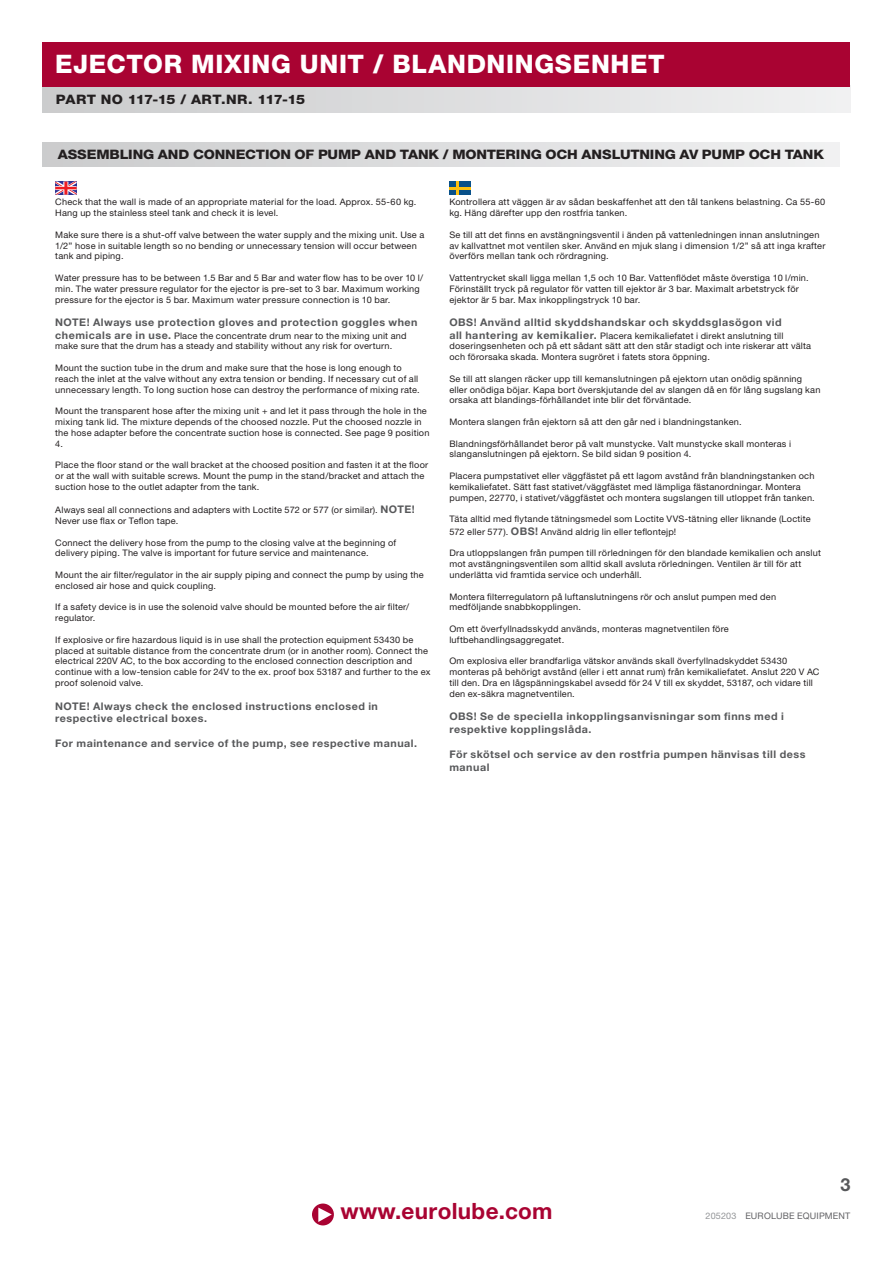
<style>
.page{position:relative;width:893px;height:1263px;background:#fff}
.page>*{position:absolute;margin:0;border:0;box-sizing:border-box;transform-origin:0 0}
.t1{font:800 25.5px "Helvetica Neue LT Std";letter-spacing:.025em;color:#fff}
.t2{font:700 22.5px "Helvetica Neue LT Std";letter-spacing:.015em;color:#a90332}
.t3{font:700 18px "Helvetica Neue LT Std";color:#57585a}
.Bildtext{font:800 13.05px "Helvetica Neue LT Std";letter-spacing:-.01em;color:#231f20;scale:1.1 1}
.Listskit{font:700 10.5px/12.6px "Helvetica Neue LT Std";letter-spacing:.045em;color:#57585a}
.Listskit-2{font:9px/10.8px "Helvetica Neue LT Std";letter-spacing:.02em;color:#231f20}
.t4{font:9px "Helvetica Neue LT Std";letter-spacing:.02em;color:#636366}
.s1{font-weight:700;font-size:10.5px;color:#57585a}
.s2{color:#939598}
</style>
<div class="page">
<div style="left:312px;top:1203px;width:22px;height:22px;background:#a90332;border-radius:50%"></div>
<svg style="left:318px;top:1207px;width:14px;height:15px"></svg>
<div style="left:43px;top:86px;width:807px;height:26px;background:linear-gradient(to right,#cbcbcc,#f0f1f2)"></div>
<div style="left:43px;top:43px;width:807px;height:44px;background:#a90332"></div>
<svg style="left:55px;top:182px;width:22px;height:13px"></svg>
<div style="left:449px;top:182px;width:22px;height:13px;background:#09518a"></div>
<svg style="left:456px;top:182px;width:3px;height:13px"></svg>
<hr style="left:449px;top:187px;width:22px;height:2px;background:#fdc111">
<div style="left:43px;top:142px;width:796px;height:25px;background:linear-gradient(to right,#cbcbcc,#f0f1f2)"></div>
<h1 class="t1" style="left:55px;top:49px;width:611px">EJECTOR MIXING UNIT / BLANDNINGSENHET</h1>
<h3 class="Bildtext" style="left:56px;top:92px;width:228px">PART NO 117-15 / ART.NR. 117-15</h3>
<p class="Bildtext" style="left:58px;top:146px;width:698px">ASSEMBLING AND CONNECTION OF PUMP AND TANK / MONTERING OCH ANSLUTNING AV PUMP OCH TANK</p>
<p class="Listskit-2" style="left:55px;top:197px;width:363px">Check that the wall is made of an appropriate material for the load. Approx. 55-60 kg.<br>Hang up the stainless steel tank and check it is level.</p>
<p class="Listskit-2" style="left:55px;top:229px;width:371px">Make sure there is a shut-off valve between the water supply and the mixing unit. Use a<br>1/2” hose in suitable length so no bending or unnecessary tension will occur between tank and piping.</p>
<p class="Listskit-2" style="left:55px;top:272px;width:370px">Water pressure has to be between 1.5 Bar and 5 Bar and water flow has to be over 10 l/ min. The water pressure regulator for the ejector is pre-set to 3 bar. Maximum working pressure for the ejector is 5 bar. Maximum water pressure connection is 10 bar.</p>
<p class="Listskit" style="left:55px;top:316px;width:364px">NOTE! Always use protection gloves and protection goggles when</p>
<p class="Listskit-2" style="left:55px;top:330px;width:353px"><span class="s1">chemicals are in use.</span> Place the concentrate drum near to the mixing unit and make sure that the drum has a steady and stability without any risk for overturn.</p>
<p class="Listskit-2" style="left:55px;top:362px;width:366px">Mount the suction tube in the drum and make sure that the hose is long enough to reach the inlet at the valve without any extra tension or bending. If necessary cut of all unnecessary length. To long suction hose can destroy the performance of mixing rate.</p>
<p class="Listskit-2" style="left:55px;top:405px;width:376px">Mount the transparent hose after the mixing unit + and let it pass through the hole in the mixing tank lid. The mixture depends of the choosed nozzle. Put the choosed nozzle in the hose adapter before the concentrate suction hose is connected. See page 9 position 4.</p>
<p class="Listskit-2" style="left:55px;top:459px;width:374px">Place the floor stand or the wall bracket at the choosed position and fasten it at the floor or at the wall with suitable screws. Mount the pump in the stand/bracket and attach the suction hose to the outlet adapter from the tank.</p>
<p class="Listskit-2" style="left:55px;top:504px;width:361px">Always seal all connections and adapters with Loctite 572 or 577 (or similar). <span class="s1">NOTE!<br></span>Never use flax or Teflon tape.</p>
<p class="Listskit-2" style="left:55px;top:537px;width:342px">Connect the delivery hose from the pump to the closing valve at the beginning of delivery piping. The valve is important for future service and maintenance.</p>
<p class="Listskit-2" style="left:55px;top:569px;width:370px">Mount the air filter/regulator in the air supply piping and connect the pump by using the enclosed air hose and quick coupling.</p>
<p class="Listskit-2" style="left:55px;top:602px;width:355px">If a safety device is in use the solenoid valve should be mounted before the air filter/ regulator.</p>
<p class="Listskit-2" style="left:55px;top:634px;width:377px">If explosive or fire hazardous liquid is in use shall the protection equipment 53430 be placed at suitable distance from the concentrate drum (or in another room). Connect the electrical 220V AC, to the box according to the enclosed connection description and continue with a low-tension cable for 24V to the ex. proof box 53187 and further to the ex proof solenoid valve.</p>
<p class="Listskit" style="left:55px;top:699px;width:324px">NOTE! Always check the enclosed instructions enclosed in respective electrical boxes.</p>
<p class="Listskit" style="left:55px;top:737px;width:363px">For maintenance and service of the pump, see respective manual.</p>
<p class="Listskit-2" style="left:449px;top:197px;width:377px">Kontrollera att väggen är av sådan beskaffenhet att den tål tankens belastning. Ca 55-60 kg. Häng därefter upp den rostfria tanken.</p>
<p class="Listskit-2" style="left:449px;top:229px;width:378px">Se till att det finns en avstängningsventil i änden på vattenledningen innan anslutningen av kallvattnet mot ventilen sker. Använd en mjuk slang i dimension 1/2” så att inga krafter överförs mellan tank och rördragning.</p>
<p class="Listskit-2" style="left:449px;top:272px;width:361px">Vattentrycket skall ligga mellan 1,5 och 10 Bar. Vattenflödet måste överstiga 10 l/min.<br>Förinställt tryck på regulator för vatten till ejektor är 3 bar. Maximalt arbetstryck för ejektor är 5 bar. Max inkopplingstryck 10 bar.</p>
<p class="Listskit" style="left:449px;top:316px;width:334px">OBS! Använd alltid skyddshandskar och skyddsglasögon vid</p>
<p class="Listskit-2" style="left:449px;top:330px;width:363px"><span class="s1">all hantering av kemikalier.</span> Placera kemikaliefatet i direkt anslutning till doseringsenheten och på ett sådant sätt att den står stadigt och inte riskerar att välta och förorsaka skada. Montera sugröret i fatets stora öppning.</p>
<p class="Listskit-2" style="left:449px;top:373px;width:373px">Se till att slangen räcker upp till kemanslutningen på ejektorn utan onödig spänning eller onödiga böjar. Kapa bort överskjutande del av slangen då en för lång sugslang kan orsaka att blandings-förhållandet inte blir det förväntade.</p>
<p class="Listskit-2" style="left:449px;top:416px;width:294px">Montera slangen från ejektorn så att den går ned i blandningstanken.</p>
<p class="Listskit-2" style="left:449px;top:438px;width:343px">Blandningsförhållandet beror på valt munstycke. Valt munstycke skall monteras i slanganslutningen på ejektorn. Se bild sidan 9 position 4.</p>
<p class="Listskit-2" style="left:449px;top:470px;width:367px">Placera pumpstativet eller väggfästet på ett lagom avstånd från blandningstanken och kemikaliefatet. Sätt fast stativet/väggfästet med lämpliga fästanordningar. Montera pumpen, 22770, i stativet/väggfästet och montera sugslangen till utloppet från tanken.</p>
<p class="Listskit-2" style="left:449px;top:513px;width:363px;line-height:12.6px">Täta alltid med flytande tätningsmedel som Loctite VVS-tätning eller liknande (Loctite<br>572 eller 577). <span class="s1">OBS!</span> Använd aldrig lin eller teflontejp!</p>
<p class="Listskit-2" style="left:449px;top:548px;width:373px">Dra utloppslangen från pumpen till rörledningen för den blandade kemikalien och anslut mot avstängningsventilen som alltid skall avsluta rörledningen. Ventilen är till för att underlätta vid framtida service och underhåll.</p>
<p class="Listskit-2" style="left:449px;top:591px;width:328px">Montera filterregulatorn på luftanslutningens rör och anslut pumpen med den medföljande snabbkopplingen.</p>
<p class="Listskit-2" style="left:449px;top:623px;width:281px">Om ett överfyllnadsskydd används, monteras magnetventilen före luftbehandlingsaggregatet.</p>
<p class="Listskit-2" style="left:449px;top:656px;width:372px">Om explosiva eller brandfarliga vätskor används skall överfyllnadskyddet 53430 monteras på behörigt avstånd (eller i ett annat rum) från kemikaliefatet. Anslut 220 V AC till den. Dra en lågspänningskabel avsedd för 24 V till ex skyddet, 53187, och vidare till den ex-säkra magnetventilen.</p>
<p class="Listskit" style="left:449px;top:710px;width:336px">OBS! Se de speciella inkopplingsanvisningar som finns med i respektive kopplingslåda.</p>
<p class="Listskit" style="left:449px;top:748px;width:358px">För skötsel och service av den rostfria pumpen hänvisas till dess manual</p>
<h3 class="t3" style="left:840px;top:1173px;width:12px">3</h3>
<h2 class="t2" style="left:340px;top:1197px;width:214px">www.eurolube.com</h2>
<p class="t4" style="left:706px;top:1210px;width:146px"><span class="s2">205203</span> EUROLUBE EQUIPMENT</p>
</div>
